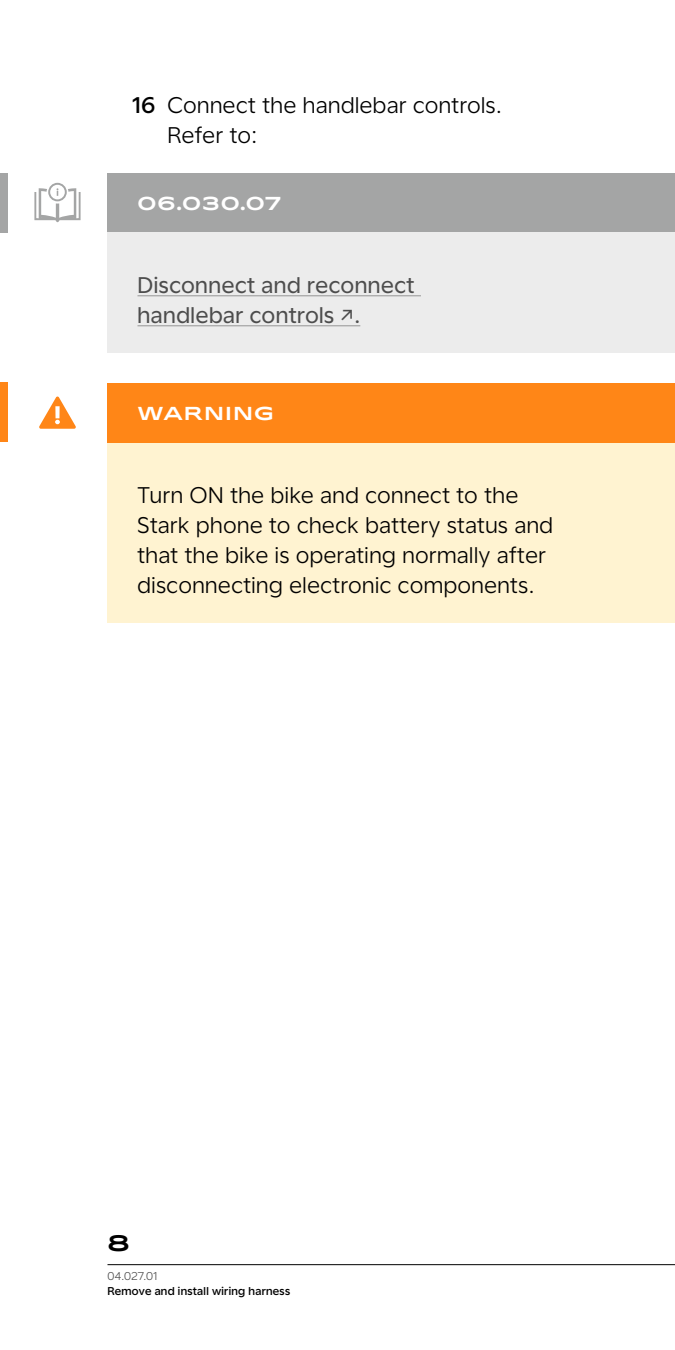
<style>
.page{position:relative;width:675px;height:1350px;background:#fff}
.page>*{position:absolute;margin:0;border:0;box-sizing:border-box;transform-origin:0 0}
.Box_copy{font:22.5px/30px "Universal Sans Display 300";letter-spacing:.03em;color:#000}
.Box_copy-2{font:22.5px/30px "Universal Sans Display 400";letter-spacing:.03em;color:#4d4d4d}
.t1{font:500 22.5px "Stark Sans";color:#000}
.Box_name{font:500 18.75px "Stark Sans";letter-spacing:.06em;color:#fff}
.t2{font:11.25px "Universal Sans Display 500";letter-spacing:.03em;color:#000}
.t3{font:11.25px "Universal Sans Display 300";letter-spacing:.03em;color:#4d4d4d}
.s1{font-family:"Universal Sans Display 500"}
</style>
<div class="page">
<hr style="left:108px;top:1265px;width:567px;height:1px;background:#000">
<div style="left:108px;top:173px;width:567px;height:59px;background:#a4a5a5"></div>
<div style="left:108px;top:232px;width:567px;height:121px;background:#ececec"></div>
<hr style="left:138px;top:295px;width:283px;height:1px;background:#a6a6a6">
<hr style="left:138px;top:325px;width:222px;height:1px;background:#a6a6a6">
<div style="left:108px;top:383px;width:567px;height:60px;background:#ff8617"></div>
<div style="left:108px;top:443px;width:567px;height:180px;background:#fff3d1"></div>
<div style="left:0;top:382px;width:8px;height:60px;background:#ff8617"></div>
<svg style="left:39px;top:396px;width:37px;height:33px"></svg>
<div style="left:0;top:173px;width:8px;height:59px;background:#a4a5a5"></div>
<svg style="left:34px;top:183px;width:47px;height:39px"></svg>
<p class="Box_copy" style="left:168px;top:90px;width:336px;text-indent:-35px"><span class="s1">16</span> Connect the handlebar controls.<br>Refer to:</p>
<p class="Box_name" style="left:138px;top:191px;width:144px">06.030.07</p>
<p class="Box_copy-2" style="left:138px;top:270px;width:278px">Disconnect and reconnect handlebar controls ↗.</p>
<p class="Box_name" style="left:138px;top:401px;width:138px">WARNING</p>
<p class="Box_copy" style="left:138px;top:480px;width:417px">Turn ON the bike and connect to the Stark phone to check battery status and that the bike is operating normally after disconnecting electronic components.</p>
<p class="t1" style="left:108px;top:1228px;width:24px">8</p>
<p class="t3" style="left:108px;top:1270px;width:51px">04.027.01</p>
<p class="t2" style="left:108px;top:1285px;width:184px">Remove and install wiring harness</p>
</div>
